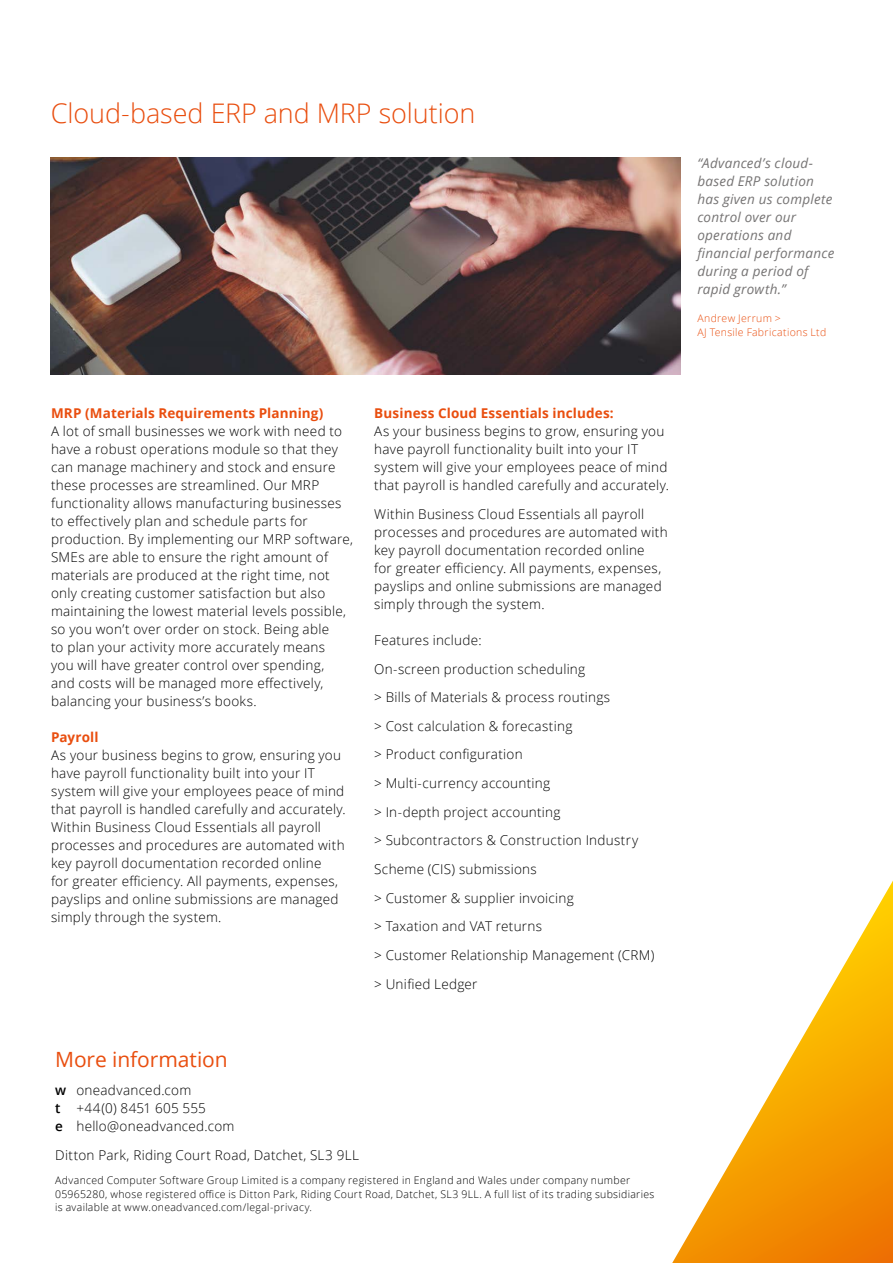
<style>
.page{position:relative;width:893px;height:1263px;background:#fff}
.page>*{position:absolute;margin:0;border:0;box-sizing:border-box;transform-origin:0 0}
.t1{font:300 27px "Open Sans";letter-spacing:-.005em;color:#e94e0f}
.t2{font:21px "Open Sans";letter-spacing:-.005em;color:#e94e0f}
.t3{font:300 13.5px/18px "Open Sans";letter-spacing:.02em;color:#000}
.t4{font:italic 13.5px/18px "Open Sans";letter-spacing:.02em;color:#767474}
.t5{font:700 13.5px "Open Sans";letter-spacing:.01em;color:#e94e0f}
.t6{font:300 10.5px/13.5px "Open Sans";letter-spacing:.03em;color:#000}
.t7{font:300 10.5px/13.5px "Open Sans";letter-spacing:.03em;color:#e94e0f}
.s1{font-weight:600}
</style>
<div class="page">
<img style="left:51px;top:157px;width:629px;height:218px">
<svg style="left:672px;top:881px;width:221px;height:382px"></svg>
<h1 class="t1" style="left:51px;top:94px;width:426px">Cloud-based ERP and MRP solution</h1>
<p class="t4" style="left:697px;top:153px;width:138px">“Advanced’s cloud&shy;based ERP solution has given us complete control over our operations and financial performance during a period of rapid growth.”</p>
<p class="t7" style="left:697px;top:311px;width:130px">Andrew Jerrum &gt;<br>AJ Tensile Fabrications Ltd</p>
<p class="t5" style="left:51px;top:404px;width:274px">MRP (Materials Requirements Planning)</p>
<p class="t3" style="left:51px;top:422px;width:304px">A lot of small businesses we work with need to have a robust operations module so that they can manage machinery and stock and ensure these processes are streamlined. Our MRP functionality allows manufacturing businesses to effectively plan and schedule parts for production. By implementing our MRP software, SMEs are able to ensure the right amount of materials are produced at the right time, not only creating customer satisfaction but also maintaining the lowest material levels possible, so you won’t over order on stock. Being able<br>to plan your activity more accurately means<br>you will have greater control over spending,<br>and costs will be managed more effectively, balancing your business’s books.</p>
<p class="t5" style="left:51px;top:728px;width:49px">Payroll</p>
<p class="t3" style="left:51px;top:746px;width:296px">As your business begins to grow, ensuring you have payroll functionality built into your IT system will give your employees peace of mind that payroll is handled carefully and accurately.<br>Within Business Cloud Essentials all payroll processes and procedures are automated with key payroll documentation recorded online<br>for greater efficiency. All payments, expenses, payslips and online submissions are managed simply through the system.</p>
<p class="t5" style="left:374px;top:404px;width:241px">Business Cloud Essentials includes:</p>
<p class="t3" style="left:374px;top:422px;width:296px">As your business begins to grow, ensuring you have payroll functionality built into your IT system will give your employees peace of mind that payroll is handled carefully and accurately.</p>
<p class="t3" style="left:374px;top:505px;width:295px">Within Business Cloud Essentials all payroll processes and procedures are automated with key payroll documentation recorded online<br>for greater efficiency. All payments, expenses, payslips and online submissions are managed simply through the system.</p>
<p class="t3" style="left:374px;top:625px;width:282px;line-height:28.7px">Features include:<br>On-screen production scheduling<br>&gt; Bills of Materials &amp; process routings<br>&gt; Cost calculation &amp; forecasting<br>&gt; Product configuration<br>&gt; Multi-currency accounting<br>&gt; In-depth project accounting<br>&gt; Subcontractors &amp; Construction Industry<br>Scheme (CIS) submissions<br>&gt; Customer &amp; supplier invoicing<br>&gt; Taxation and VAT returns<br>&gt; Customer Relationship Management (CRM) &gt; Unified Ledger</p>
<h2 class="t2" style="left:55px;top:1045px;width:174px">More information</h2>
<p class="t3" style="left:55px;top:1081px;width:181px"><span class="s1">w</span> oneadvanced.com<br><span class="s1">t</span> +44(0) 8451 605 555<br><span class="s1">e</span> hello@oneadvanced.com</p>
<p class="t3" style="left:55px;top:1146px;width:305px">Ditton Park, Riding Court Road, Datchet, SL3 9LL</p>
<p class="t6" style="left:55px;top:1173px;width:601px">Advanced Computer Software Group Limited is a company registered in England and Wales under company number<br>05965280, whose registered office is Ditton Park, Riding Court Road, Datchet, SL3 9LL. A full list of its trading subsidiaries is available at www.oneadvanced.com/legal-privacy.</p>
</div>
